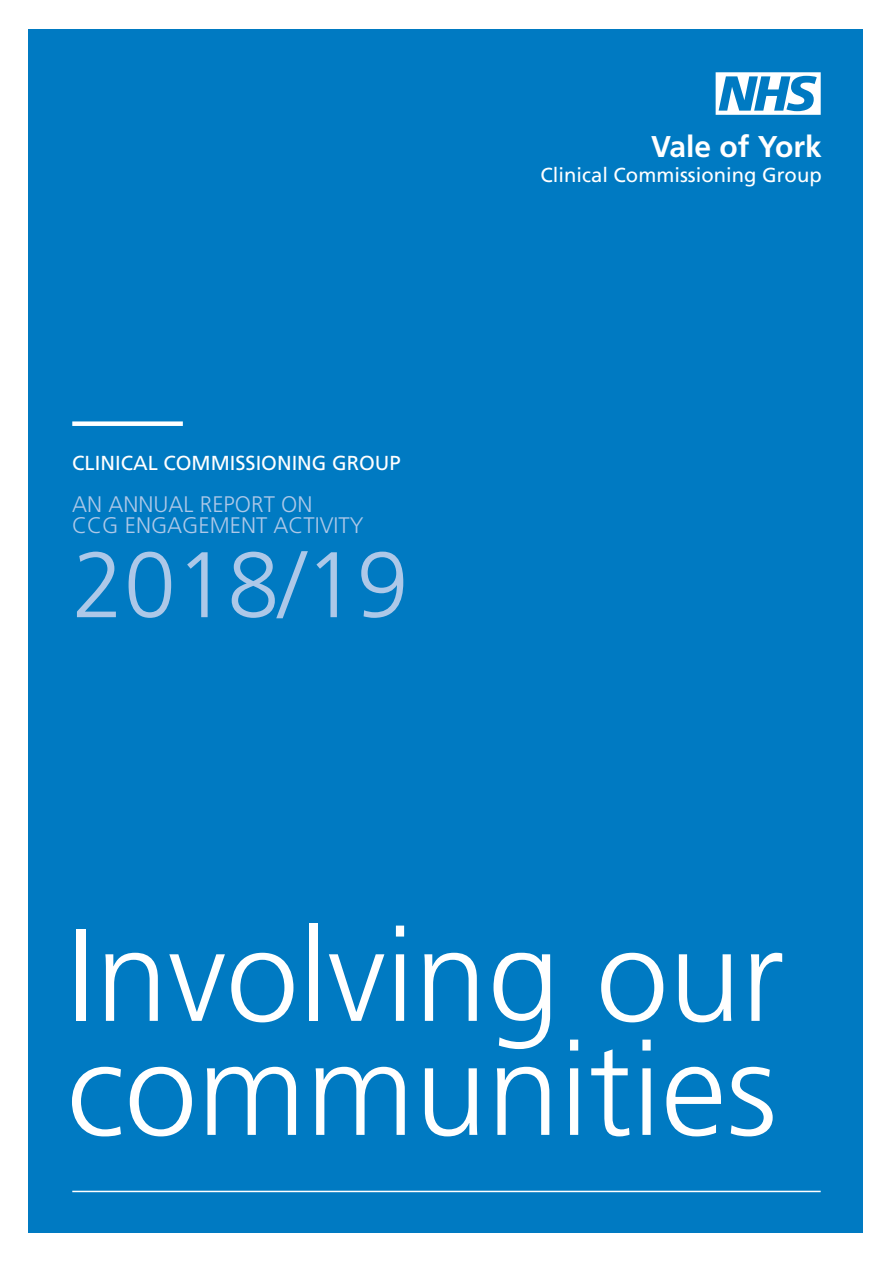
<style>
.page{position:relative;width:893px;height:1263px;background:#fff}
.page>*{position:absolute;margin:0;border:0;box-sizing:border-box;transform-origin:0 0}
.t1{font:300 130.5px/114px "Frutiger";color:#fff}
.t2{font:300 93px "Frutiger";color:#adc8e8}
.t3{font:700 30px "Frutiger";color:#fff}
.t4{font:300 22.5px/21px "Frutiger";color:#adc8e8}
.t5{font:20.25px "Frutiger";color:#fff}
</style>
<div class="page">
<div style="left:29px;top:30px;width:834px;height:1203px;background:#007ac2"></div>
<svg style="left:716px;top:72px;width:105px;height:43px"></svg>
<div style="left:72px;top:421px;width:111px;height:5px;background:#fff"></div>
<hr style="left:72px;top:1191px;width:749px;height:1px;background:#fff">
<p class="t5" style="left:72px;top:451px;width:330px">CLINICAL COMMISSIONING GROUP</p>
<p class="t4" style="left:72px;top:494px;width:293px">AN ANNUAL REPORT ON<br>CCG ENGAGEMENT ACTIVITY</p>
<p class="t2" style="left:72px;top:532px;width:338px">2018/19</p>
<p class="t3" style="left:651px;top:129px;width:172px">Vale of York</p>
<p class="t5" style="left:540px;top:163px;width:283px">Clinical Commissioning Group</p>
<p class="t1" style="left:67px;top:918px;width:719px">Involving our communities</p>
</div>
